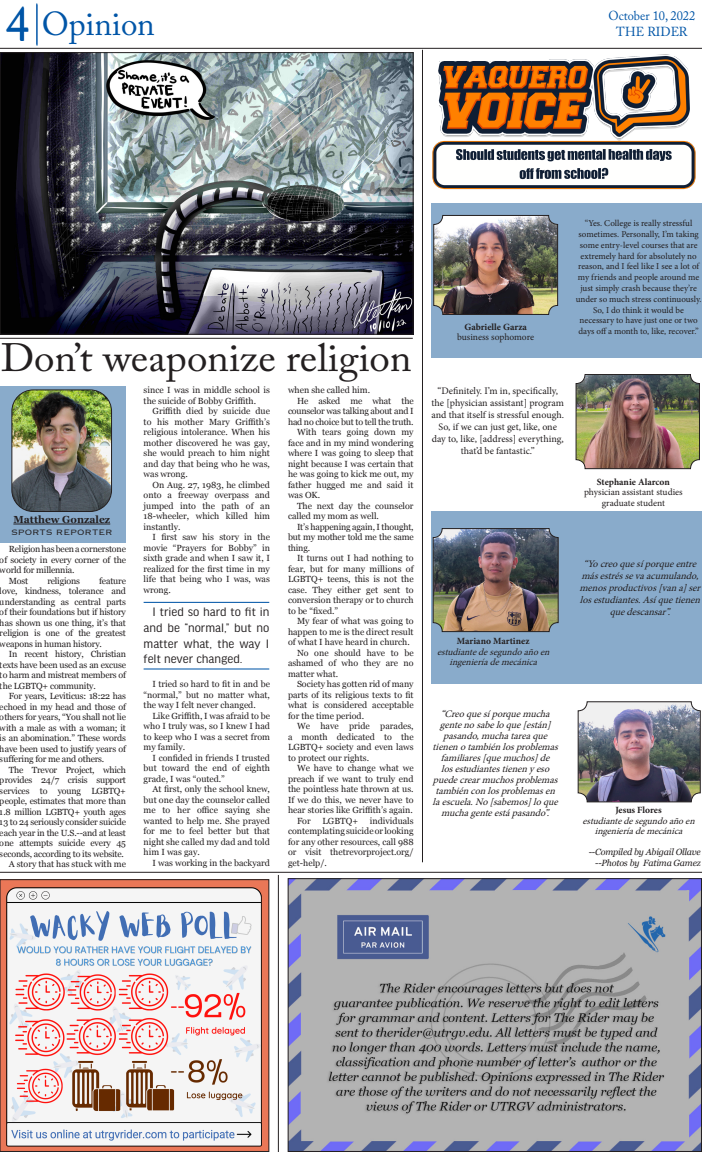
<style>
.page{position:relative;width:702px;height:1152px;background:#fff}
.page>*{position:absolute;margin:0;border:0;box-sizing:border-box;transform-origin:0 0}
.t1{font:49.3px "Adobe Caslon Pro";color:#0055a7;scale:.95 1}
.t2{font:39.4px "Adobe Caslon Pro";color:#231f20;scale:1.04 1}
.t3{font:33px "Adobe Caslon Pro";color:#0055a7}
.t4{font:13px/15.6px "Good Headline Pro";color:#231f20;text-align:justify}
.t5{font:13px "Adobe Caslon Pro";color:#0055a7;scale:.95 1}
.Normal__Web{font:300 10.3px "Copperplate";color:#231f20}
.Normal__Web-2{font:700 10.2px "Georgia";color:#231f20}
.t6{font:italic 10px/11px "Minion Pro";color:#231f20;text-align:center}
.t7{font:10px/12px "Minion Pro";color:#231f20;text-align:center}
.t8{font:italic 9.5px/10.5px "Minion Pro";color:#231f20;text-align:center}
.t9{font:9.5px "Minion Pro";letter-spacing:-.005em;color:#231f20}
.t10{font:700 9.5px "Minion Pro";color:#231f20}
.t11{font:9px/10.8px "Minion Pro";letter-spacing:-.005em;color:#231f20;text-align:center}
.t12{font:italic 9px "Georgia";letter-spacing:-.02em;color:#231f20}
.t13{font:8.9px/10.5px "Georgia";color:#231f20;text-align:justify}
.t14{font:8.9px "Georgia";letter-spacing:-.02em;color:#231f20}
</style>
<div class="page">
<hr style="left:37px;top:4px;width:1px;height:42px;background:#0055a7">
<hr style="left:36px;top:3px;width:1px;height:42px;background:#0055a7">
<hr style="left:0;top:48px;width:702px;height:1px;background:#231f20">
<div style="left:431px;top:203px;width:271px;height:154px;background:#89abcb"></div>
<div style="left:431px;top:512px;width:271px;height:172px;background:#89abcb"></div>
<hr style="left:0;top:872px;width:702px;height:1px;background:#231f20">
<hr style="left:0;top:338px;width:413px;height:1px;background:#231f20">
<img style="left:290px;top:880px;width:410px;height:270px">
<div style="left:288px;top:878px;width:414px;height:274px;border:1px solid #231f20"></div>
<img style="left:2px;top:54px;width:410px;height:279px">
<div style="left:0;top:52px;width:414px;height:283px;border:1px solid #231f20"></div>
<hr style="left:422px;top:50px;width:1px;height:812px;background:#231f20">
<img style="left:435px;top:530px;width:122px;height:100px">
<div style="left:433px;top:528px;width:126px;height:104px;border:1px solid #231f20;border-radius:9px"></div>
<img style="left:431px;top:47px;width:270px;height:143px">
<hr style="left:278px;top:875px;width:1px;height:277px;background:#231f20">
<img style="left:435px;top:217px;width:121px;height:96px">
<div style="left:433px;top:215px;width:125px;height:100px;border:1px solid #231f20;border-radius:9px"></div>
<img style="left:578px;top:376px;width:120px;height:91px">
<div style="left:576px;top:374px;width:124px;height:95px;border:1px solid #231f20;border-radius:9px"></div>
<div style="left:0;top:387px;width:126px;height:156px;background:#89abcb"></div>
<img style="left:13px;top:391px;width:99px;height:121px">
<div style="left:11px;top:389px;width:101px;height:123px;border:1px solid #231f20;border-radius:21px"></div>
<hr style="left:13px;top:524px;width:97px;height:1px;background:#231f20">
<hr style="left:144px;top:668px;width:125px;height:2px;background:#0055a7">
<hr style="left:144px;top:602px;width:125px;height:1px;background:#0055a7">
<img style="left:580px;top:703px;width:119px;height:97px">
<div style="left:578px;top:701px;width:123px;height:101px;border:1px solid #231f20;border-radius:9px"></div>
<img style="left:2px;top:881px;width:265px;height:269px">
<div style="left:0;top:879px;width:269px;height:273px;border:1px solid #231f20"></div>
<p class="t1" style="left:6px;top:-4px;width:26px">4</p>
<p class="t5" style="left:609px;top:8px;width:93px">October 10, 2022</p>
<p class="t3" style="left:42px;top:5px;width:115px">Opinion</p>
<p class="t5" style="left:616px;top:24px;width:77px">THE RIDER</p>
<p class="t2" style="left:1px;top:335px;width:397px">Don’t weaponize religion</p>
<p class="Normal__Web-2" style="left:13px;top:512px;width:98px">Matthew Gonzalez</p>
<p class="Normal__Web" style="left:11px;top:526px;width:103px">SPORTS REPORTER</p>
<p class="t13" style="left:0;top:544px;width:128px;text-indent:9px">Religion has been a cornerstone of society in every corner of the world for millennia.</p>
<p class="t13" style="left:9px;top:575px;width:21px">Most</p>
<p class="t14" style="left:47px;top:574px;width:34px">religions</p>
<p class="t13" style="left:0;top:575px;width:128px;text-indent:99px">feature love, kindness, tolerance and understanding as central parts of their foundations but if history has shown us one thing, it’s that religion is one of the greatest weapons in human history.</p>
<p class="t13" style="left:0;top:649px;width:128px;text-indent:9px">In recent history, Christian texts have been used as an excuse to harm and mistreat members of the LGBTQ+ community.</p>
<p class="t13" style="left:0;top:691px;width:128px;text-indent:9px">For years, Leviticus: 18:22 has echoed in my head and those of others for years, “You shall not lie with a male as with a woman; it is an abomination.” These words have been used to justify years of suffering for me and others.</p>
<p class="t13" style="left:0;top:764px;width:128px;text-indent:9px">The Trevor Project, which provides 24/7 crisis support services to young LGBTQ+ people, estimates that more than 1.8 million LGBTQ+ youth ages 13 to 24 seriously consider suicide each year in the U.S.--and at least one attempts suicide every 45 seconds, according to its website.</p>
<p class="t13" style="left:9px;top:859px;width:119px">A story that has stuck with me</p>
<p class="t13" style="left:144px;top:385px;width:128px">since I was in middle school is the suicide of Bobby Griffith.</p>
<p class="t13" style="left:144px;top:406px;width:128px;text-indent:9px">Griffith died by suicide due to his mother Mary Griffith’s religious intolerance. When his mother discovered he was gay, she would preach to him night and day that being who he was, was wrong.</p>
<p class="t13" style="left:144px;top:479px;width:128px;text-indent:9px">On Aug. 27, 1983, he climbed onto a freeway overpass and jumped into the path of an 18-wheeler, which killed him instantly.</p>
<p class="t13" style="left:144px;top:532px;width:128px;text-indent:9px">I first saw his story in the movie “Prayers for Bobby” in sixth grade and when I saw it, I realized for the first time in my life that being who I was, was wrong.</p>
<p class="t4" style="left:144px;top:605px;width:127px;text-indent:9px">I tried so hard to fit in and be “normal,” but no matter what, the way I felt never changed.</p>
<p class="t13" style="left:144px;top:679px;width:128px;text-indent:9px">I tried so hard to fit in and be “normal,” but no matter what, the way I felt never changed.</p>
<p class="t13" style="left:144px;top:710px;width:128px;text-indent:9px">Like Griffith, I was afraid to be who I truly was, so I knew I had to keep who I was a secret from my family.</p>
<p class="t13" style="left:144px;top:752px;width:128px;text-indent:9px">I confided in friends I trusted but toward the end of eighth grade, I was “outed.”</p>
<p class="t13" style="left:144px;top:784px;width:128px;text-indent:9px">At first, only the school knew, but one day the counselor called me to her office saying she wanted to help me. She prayed for me to feel better but that night she called my dad and told him I was gay.</p>
<p class="t13" style="left:153px;top:857px;width:119px">I was working in the backyard</p>
<p class="t13" style="left:288px;top:385px;width:84px">when she called him.</p>
<p class="t13" style="left:288px;top:395px;width:127px;text-indent:9px">He asked me what the counselor was talking about and I had no choice but to tell the truth.</p>
<p class="t13" style="left:288px;top:427px;width:127px;text-indent:9px">With tears going down my face and in my mind wondering where I was going to sleep that night because I was certain that he was going to kick me out, my father hugged me and said it was OK.</p>
<p class="t13" style="left:288px;top:500px;width:127px;text-indent:9px">The next day the counselor called my mom as well.</p>
<p class="t13" style="left:288px;top:521px;width:127px;text-indent:9px">It’s happening again, I thought, but my mother told me the same thing.</p>
<p class="t13" style="left:288px;top:553px;width:127px;text-indent:9px">It turns out I had nothing to fear, but for many millions of LGBTQ+ teens, this is not the case. They either get sent to conversion therapy or to church to be “fixed.”</p>
<p class="t13" style="left:288px;top:616px;width:127px;text-indent:9px">My fear of what was going to happen to me is the direct result of what I have heard in church.</p>
<p class="t13" style="left:288px;top:647px;width:127px;text-indent:9px">No one should have to be ashamed of who they are no matter what.</p>
<p class="t13" style="left:288px;top:679px;width:127px;text-indent:9px">Society has gotten rid of many parts of its religious texts to fit what is considered acceptable for the time period.</p>
<p class="t13" style="left:288px;top:721px;width:127px;text-indent:9px">We have pride parades, a month dedicated to the LGBTQ+ society and even laws to protect our rights.</p>
<p class="t13" style="left:288px;top:763px;width:127px;text-indent:9px">We have to change what we preach if we want to truly end the pointless hate thrown at us.<br>If we do this, we never have to hear stories like Griffith’s again.</p>
<p class="t13" style="left:297px;top:815px;width:15px">For</p>
<p class="t13" style="left:323px;top:815px;width:37px">LGBTQ+</p>
<p class="t13" style="left:288px;top:815px;width:127px;text-indent:82px">individuals contemplating suicide or looking for any other resources, call 988 or visit thetrevorproject.org/ get-help/.</p>
<p class="t10" style="left:464px;top:320px;width:64px">Gabrielle Garza</p>
<p class="t9" style="left:457px;top:331px;width:78px">business sophomore</p>
<p class="t11" style="left:576px;top:218px;width:127px">“Yes. College is really stressful sometimes. Personally, I’m taking some entry-level courses that are extremely hard for absolutely no reason, and I feel like I see a lot of my friends and people around me just simply crash because they’re under so much stress continuously.<br>So, I do think it would be necessary to have just one or two days off a month to, like, recover.”</p>
<p class="t7" style="left:431px;top:385px;width:134px">“Definitely. I’m in, specifically, the [physician assistant] program and that itself is stressful enough.<br>So, if we can just get, like, one day to, like, [address] everything, that’d be fantastic.”</p>
<p class="t10" style="left:597px;top:475px;width:75px">Stephanie Alarcon</p>
<p class="t9" style="left:584px;top:486px;width:100px">physician assistant studies</p>
<p class="t9" style="left:602px;top:497px;width:65px">graduate student</p>
<p class="t10" style="left:457px;top:635px;width:74px">Mariano Martinez</p>
<p class="t8" style="left:437px;top:647px;width:117px">estudiantedesegundoañoen ingenieríademecánica</p>
<p class="t6" style="left:433px;top:708px;width:130px">“Creoquesíporquemucha gentenosabeloque[están] pasando,muchatareaque tienenotambiénlosproblemas familiares[quemuchos]de losestudiantestienenyeso puedecrearmuchosproblemas tambiénconlosproblemasen laescuela.No[sabemos]loque muchagenteestápasando”.</p>
<p class="t6" style="left:580px;top:557px;width:126px;line-height:12px">“Yocreoquesíporqueentre másestréssevaacumulando, menosproductivos[vana]ser losestudiantes.Asíquetienen quedescansar”.</p>
<p class="t10" style="left:615px;top:803px;width:48px">Jesus Flores</p>
<p class="t8" style="left:583px;top:815px;width:117px">estudiantedesegundoañoen ingenieríademecánica</p>
<p class="t12" style="left:589px;top:846px;width:113px">--Compiled by Abigail Ollave</p>
<p class="t12" style="left:595px;top:856px;width:107px">--Photos by Fatima Gamez</p>
</div>
